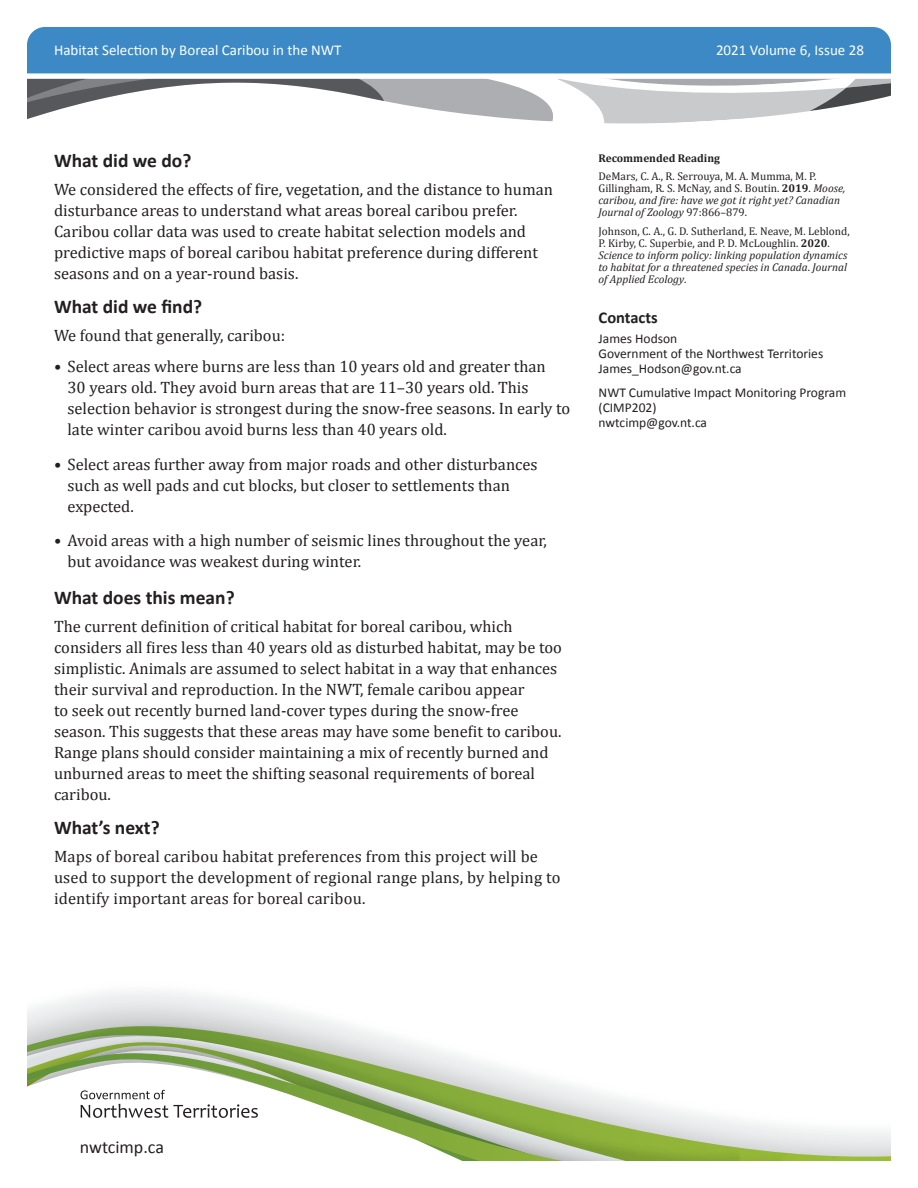
<style>
.page{position:relative;width:918px;height:1188px;background:#fff}
.page>*{position:absolute;margin:0;border:0;box-sizing:border-box;transform-origin:0 0}
.t1{font:700 19.5px "Calibri";color:#231f20}
.t2{font:18px "Calibri";color:#231f20}
.t3{font:16.5px/21px "Cambria";color:#231f20}
.t4{font:700 16.5px "Calibri";color:#231f20}
.t5{font:15px "Calibri";color:#fff}
.t6{font:13.5px/15px "Calibri";color:#231f20}
.t7{font:italic 11.25px/12px "Cambria";color:#231f20}
.t8{font:11.25px/12px "Cambria";color:#231f20}
.t9{font:700 11.25px "Cambria";color:#231f20}
.s1{font-weight:700}
.s2{font-style:italic}
.s3{font-style:normal}
.s4{font-weight:700;font-style:normal}
</style>
<div class="page">
<svg style="left:27px;top:991px;width:301px;height:30px"></svg>
<svg style="left:783px;top:1126px;width:108px;height:35px"></svg>
<svg style="left:27px;top:1021px;width:756px;height:140px"></svg>
<svg style="left:27px;top:1030px;width:714px;height:130px"></svg>
<svg style="left:27px;top:1049px;width:535px;height:112px"></svg>
<svg style="left:81px;top:1090px;width:177px;height:28px"></svg>
<svg style="left:27px;top:79px;width:864px;height:45px"></svg>
<div style="left:27px;top:27px;width:864px;height:46px;background:#3c89c5"></div>
<p class="t5" style="left:54px;top:41px;width:289px">Habitat Selection by Boreal Caribou in the NWT</p>
<p class="t5" style="left:716px;top:41px;width:149px">2021 Volume 6, Issue 28</p>
<p class="t1" style="left:54px;top:149px;width:139px">What did we do?</p>
<p class="t3" style="left:54px;top:179px;width:501px">We considered the effects of fire, vegetation, and the distance to human disturbance areas to understand what areas boreal caribou prefer.<br>Caribou collar data was used to create habitat selection models and predictive maps of boreal caribou habitat preference during different seasons and on a year-round basis.</p>
<p class="t1" style="left:54px;top:294px;width:150px">What did we find?</p>
<p class="t3" style="left:54px;top:325px;width:233px">We found that generally, caribou:</p>
<p class="t3" style="left:67px;top:356px;width:504px;text-indent:-13px">• Select areas where burns are less than 10 years old and greater than<br>30 years old. They avoid burn areas that are 11–30 years old. This selection behavior is strongest during the snow-free seasons. In early to late winter caribou avoid burns less than 40 years old.</p>
<p class="t3" style="left:67px;top:454px;width:472px;text-indent:-13px">• Select areas further away from major roads and other disturbances such as well pads and cut blocks, but closer to settlements than expected.</p>
<p class="t3" style="left:67px;top:530px;width:481px;text-indent:-13px">• Avoid areas with a high number of seismic lines throughout the year, but avoidance was weakest during winter.</p>
<p class="t1" style="left:54px;top:585px;width:182px">What does this mean?</p>
<p class="t3" style="left:54px;top:616px;width:510px">The current definition of critical habitat for boreal caribou, which considers all fires less than 40 years old as disturbed habitat, may be too simplistic. Animals are assumed to select habitat in a way that enhances their survival and reproduction. In the NWT, female caribou appear<br>to seek out recently burned land-cover types during the snow-free season. This suggests that these areas may have some benefit to caribou.<br>Range plans should consider maintaining a mix of recently burned and unburned areas to meet the shifting seasonal requirements of boreal caribou.</p>
<p class="t1" style="left:54px;top:815px;width:107px">What’s next?</p>
<p class="t3" style="left:54px;top:845px;width:508px">Maps of boreal caribou habitat preferences from this project will be used to support the development of regional range plans, by helping to identify important areas for boreal caribou.</p>
<p class="t9" style="left:598px;top:150px;width:123px">Recommended Reading</p>
<p class="t8" style="left:598px;top:170px;width:248px">DeMars, C. A., R. Serrouya, M. A. Mumma, M. P.<br>Gillingham, R. S. McNay, and S. Boutin. <span class="s1">2019</span>. <span class="s2">Moose, caribou, and fire: have we got it right yet? Canadian Journal of Zoology</span> 97:866–879.</p>
<p class="t7" style="left:598px;top:225px;width:253px"><span class="s3">Johnson, C. A., G. D. Sutherland, E. Neave, M. Leblond, P. Kirby, C. Superbie, and P. D. McLoughlin.</span> <span class="s4">2020</span><span class="s3">.<br></span>Science to inform policy: linking population dynamics to habitat for a threatened species in Canada<span class="s3">.</span> Journal of Applied Ecology<span class="s3">.</span></p>
<p class="t4" style="left:599px;top:307px;width:61px">Contacts</p>
<p class="t6" style="left:599px;top:331px;width:226px">James Hodson<br>Government of the Northwest Territories<br>James_Hodson@gov.nt.ca</p>
<p class="t6" style="left:599px;top:385px;width:249px">NWT Cumulative Impact Monitoring Program (CIMP202)<br>nwtcimp@gov.nt.ca</p>
<p class="t2" style="left:80px;top:1136px;width:86px">nwtcimp.ca</p>
</div>
